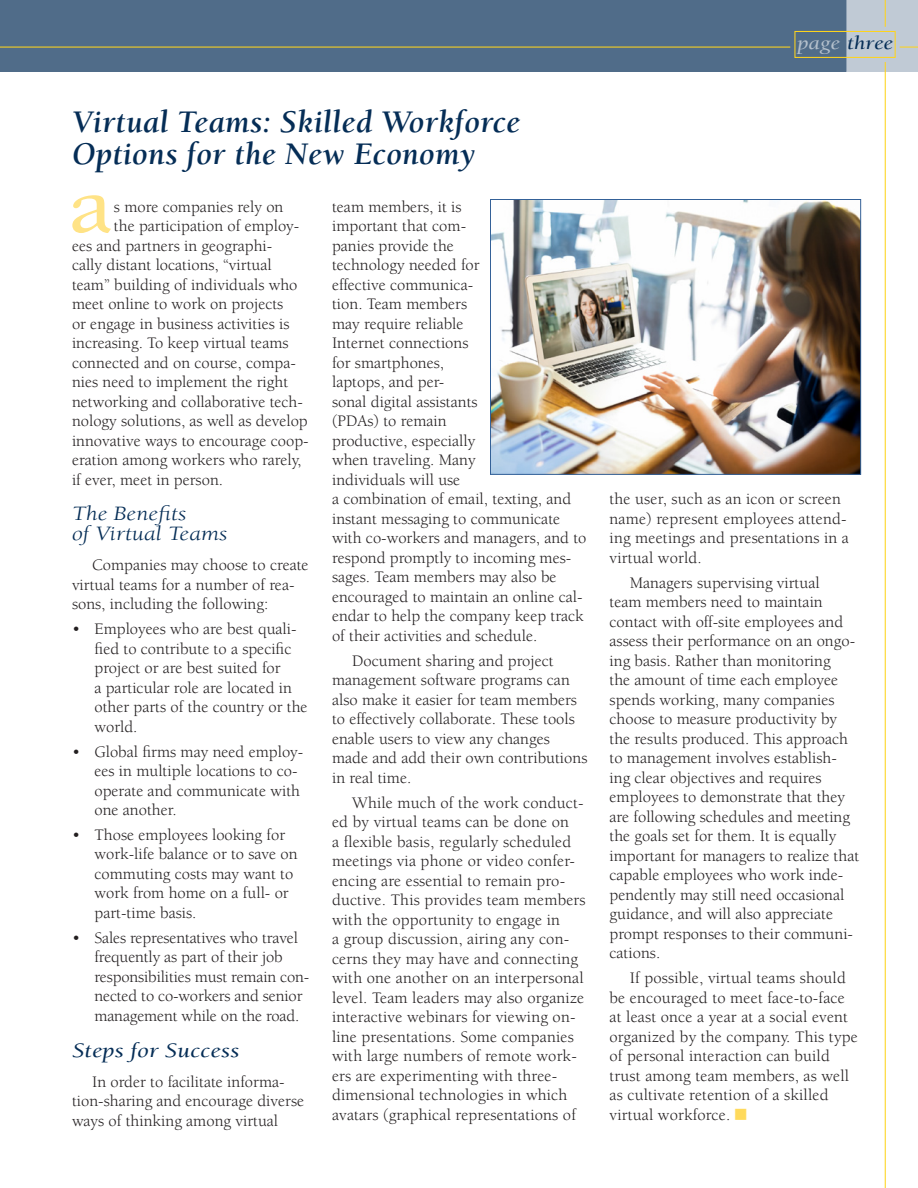
<style>
.page{position:relative;width:918px;height:1188px;background:#fff}
.page>*{position:absolute;margin:0;border:0;box-sizing:border-box;transform-origin:0 0}
.t1{font:500 82.5px "Berkeley";color:#ffe386;scale:1.2 1}
.headline{font:italic 700 32.25px/32.2px "Berkeley";letter-spacing:.01em;color:#052d56}
.subhead{font:italic 21px/19.5px "Berkeley";color:#052d56;scale:1.2 1}
.subhead-2{font:italic 21px "Berkeley";color:#052d56;scale:1.2 1}
.t2{font:italic 19.5px "Berkeley";letter-spacing:-.01em;color:#052d56;scale:1.2 1}
.body_text{font:16.5px/19.5px "Berkeley";color:#231f20}
.bulleted_text{font:16.5px/19.5px "Berkeley";color:#231f20}
.s1{color:#b4c0cc}
.s2{color:#ffda5c}
</style>
<div class="page">
<div style="left:0;top:0;width:845px;height:72px;background:#506c89"></div>
<hr style="left:0;top:47px;width:790px;height:1px;background:#fed41d">
<div style="left:794px;top:31px;width:102px;height:27px;border:1px solid #fed41d"></div>
<svg style="left:845px;top:0;width:73px;height:72px"></svg>
<hr style="left:885px;top:62px;width:1px;height:1126px;background:#fed41d">
<img style="left:492px;top:201px;width:367px;height:272px">
<div style="left:490px;top:199px;width:371px;height:276px;border:1px solid #346198"></div>
<p class="headline" style="left:72px;top:106px;width:450px">Virtual Teams: Skilled Workforce<br>Options for the New Economy</p>
<p class="t1" style="left:69px;top:162px;width:38px">a</p>
<p class="body_text" style="left:114px;top:197px;width:171px">s more companies rely on</p>
<p class="body_text" style="left:332px;top:197px;width:256px">team members, it is<br>important that com-<br>panies provide the<br>technology needed for<br>effective communica-<br>tion. Team members<br>may require reliable<br>Internet connections<br>for smartphones,<br>laptops, and per-<br>sonal digital assistants<br>(PDAs) to remain<br>productive, especially<br>when traveling. Many<br>individuals will use<br>a combination of email, texting, and instant messaging to communicate with co-workers and managers, and to respond promptly to incoming mes&shy;sages. Team members may also be encouraged to maintain an online cal&shy;endar to help the company keep track of their activities and schedule.</p>
<p class="body_text" style="left:332px;top:651px;width:257px;text-indent:20px">Document sharing and project management software programs can also make it easier for team members to effectively collaborate. These tools enable users to view any changes made and add their own contributions in real time.</p>
<p class="body_text" style="left:332px;top:793px;width:255px;text-indent:20px">While much of the work conduct&shy;ed by virtual teams can be done on<br>a flexible basis, regularly scheduled meetings via phone or video confer&shy;encing are essential to remain pro&shy;ductive. This provides team members with the opportunity to engage in<br>a group discussion, airing any con&shy;cerns they may have and connecting with one another on an interpersonal level. Team leaders may also organize interactive webinars for viewing on&shy;line presentations. Some companies with large numbers of remote work&shy;ers are experimenting with three&shy;dimensional technologies in which avatars (graphical representations of</p>
<p class="body_text" style="left:114px;top:217px;width:187px">the participation of employ-</p>
<p class="body_text" style="left:72px;top:236px;width:202px">ees and partners in geographi-</p>
<p class="body_text" style="left:72px;top:256px;width:201px">cally distant locations, “virtual</p>
<p class="body_text" style="left:72px;top:275px;width:227px">team” building of individuals who</p>
<p class="body_text" style="left:72px;top:295px;width:213px">meet online to work on projects</p>
<p class="body_text" style="left:72px;top:314px;width:219px">or engage in business activities is</p>
<p class="body_text" style="left:72px;top:334px;width:218px">increasing. To keep virtual teams</p>
<p class="body_text" style="left:72px;top:353px;width:225px">connected and on course, compa-</p>
<p class="body_text" style="left:72px;top:373px;width:218px">nies need to implement the right</p>
<p class="body_text" style="left:72px;top:392px;width:232px">networking and collaborative tech-</p>
<p class="body_text" style="left:72px;top:412px;width:237px">nology solutions, as well as develop</p>
<p class="body_text" style="left:72px;top:431px;width:238px">innovative ways to encourage coop-</p>
<p class="body_text" style="left:72px;top:451px;width:231px">eration among workers who rarely,</p>
<p class="body_text" style="left:72px;top:470px;width:153px">if ever, meet in person.</p>
<p class="subhead" style="left:72px;top:505px;width:131px">The Benefits<br>of Virtual Teams</p>
<p class="body_text" style="left:72px;top:556px;width:238px;text-indent:20px">Companies may choose to create virtual teams for a number of rea&shy;sons, including the following:</p>
<p class="bulleted_text" style="left:94px;top:620px;width:215px;text-indent:-22px">• Employees who are best quali&shy;fied to contribute to a specific project or are best suited for<br>a particular role are located in other parts of the country or the world.</p>
<p class="bulleted_text" style="left:94px;top:742px;width:210px;text-indent:-22px">• Global firms may need employ&shy;ees in multiple locations to co&shy;operate and communicate with one another.</p>
<p class="bulleted_text" style="left:94px;top:825px;width:205px;text-indent:-22px">• Those employees looking for work-life balance or to save on commuting costs may want to work from home on a full- or part-time basis.</p>
<p class="bulleted_text" style="left:94px;top:928px;width:216px;text-indent:-22px">• Sales representatives who travel frequently as part of their job responsibilities must remain con&shy;nected to co-workers and senior management while on the road.</p>
<p class="subhead-2" style="left:72px;top:1039px;width:141px">Steps for Success</p>
<p class="body_text" style="left:72px;top:1072px;width:234px;text-indent:20px">In order to facilitate informa&shy;tion-sharing and encourage diverse ways of thinking among virtual</p>
<p class="t2" style="left:797px;top:32px;width:81px"><span class="s1">page</span> three</p>
<p class="body_text" style="left:610px;top:490px;width:241px">the user, such as an icon or screen name) represent employees attend&shy;ing meetings and presentations in a virtual world.</p>
<p class="body_text" style="left:610px;top:573px;width:251px;text-indent:20px">Managers supervising virtual<br>team members need to maintain contact with off-site employees and assess their performance on an ongo&shy;ing basis. Rather than monitoring<br>the amount of time each employee spends working, many companies choose to measure productivity by the results produced. This approach to management involves establish&shy;ing clear objectives and requires employees to demonstrate that they are following schedules and meeting the goals set for them. It is equally important for managers to realize that capable employees who work inde&shy;pendently may still need occasional guidance, and will also appreciate prompt responses to their communi&shy;cations.</p>
<p class="body_text" style="left:610px;top:968px;width:250px;text-indent:20px">If possible, virtual teams should be encouraged to meet face-to-face at least once a year at a social event organized by the company. This type of personal interaction can build trust among team members, as well as cultivate retention of a skilled virtual workforce. <span class="s2">■</span></p>
</div>
